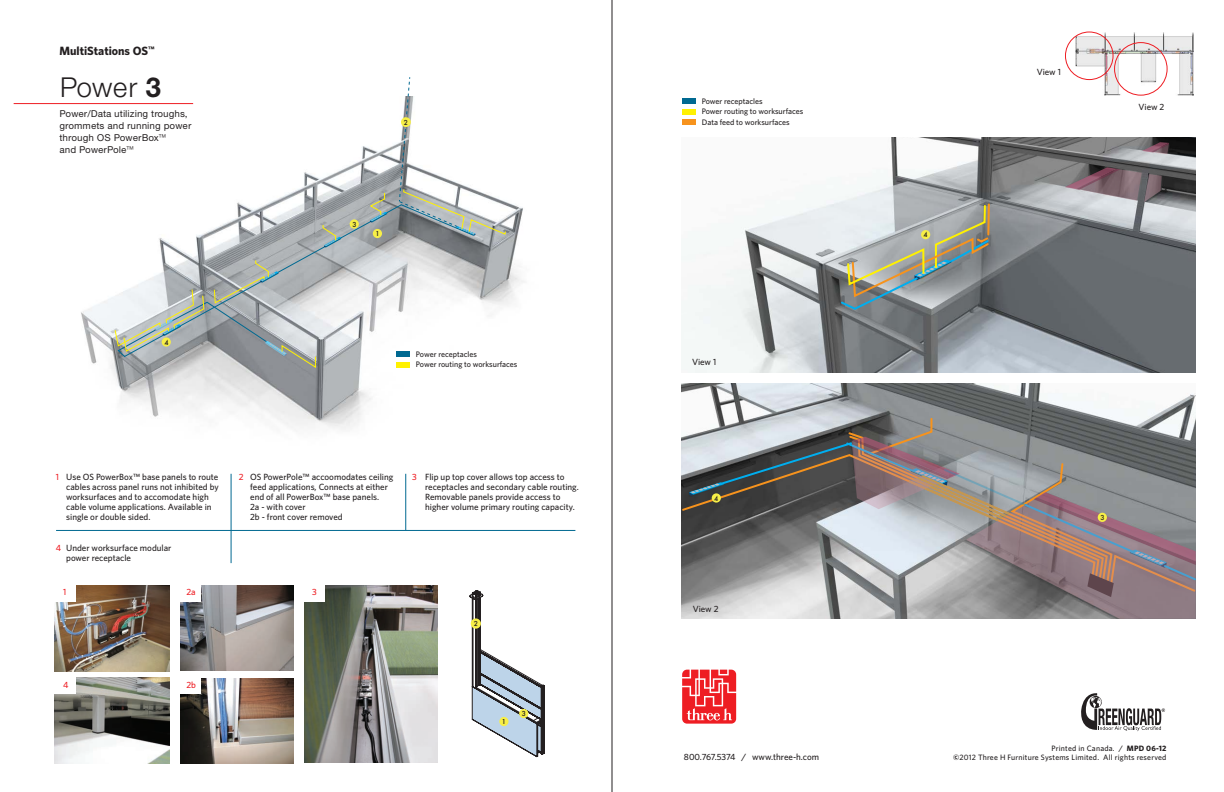
<style>
.page{position:relative;width:1224px;height:792px;background:#fff}
.page>*{position:absolute;margin:0;border:0;box-sizing:border-box;transform-origin:0 0}
.t1{font:300 26px "BMW Helvetica";letter-spacing:-.02em;color:#231f20}
.t2{font:700 12px "Whitney";color:#231f20}
.t3{font:500 9px/10px "Whitney";color:#231f20}
.t4{font:9px/12px "BMW Helvetica";color:#231f20}
.t5{font:500 9px "Whitney";color:#ee1d23}
.t6{font:500 8px/10.6px "Whitney";color:#231f20}
.t7{font:500 7.8px/9.1px "Whitney";letter-spacing:.025em;color:#231f20;text-align:right}
.t8{font:500 6.7px "Futura";color:#231f20}
.s1{font-weight:700}
.s2{color:#ee1d23}
</style>
<div class="page">
<img style="left:47px;top:103px;width:478px;height:327px">
<svg style="left:117px;top:204px;width:341px;height:154px"></svg>
<div style="left:396px;top:351px;width:14px;height:6px;background:#006991"></div>
<div style="left:396px;top:362px;width:14px;height:6px;background:#fff101"></div>
<svg style="left:114px;top:259px;width:202px;height:110px"></svg>
<svg style="left:322px;top:224px;width:19px;height:24px"></svg>
<svg style="left:369px;top:192px;width:18px;height:31px"></svg>
<div style="left:373px;top:229px;width:9px;height:9px;background:#f7ef47;border-radius:50%"></div>
<div style="left:162px;top:337px;width:9px;height:10px;background:#f7ef47;border-radius:50%"></div>
<div style="left:350px;top:219px;width:9px;height:10px;background:#f7ef47;border-radius:50%"></div>
<svg style="left:398px;top:77px;width:109px;height:159px"></svg>
<div style="left:401px;top:117px;width:10px;height:10px;background:#f7ef47;border-radius:50%"></div>
<img style="left:304px;top:585px;width:133px;height:178px">
<img style="left:55px;top:678px;width:114px;height:85px">
<img style="left:180px;top:585px;width:114px;height:85px">
<img style="left:181px;top:679px;width:113px;height:84px">
<img style="left:55px;top:585px;width:114px;height:86px">
<hr style="left:56px;top:530px;width:519px;height:1px;background:#006991">
<hr style="left:231px;top:474px;width:1px;height:89px;background:#006991">
<hr style="left:405px;top:474px;width:1px;height:56px;background:#006991">
<div style="left:54px;top:584px;width:22px;height:17px;background:#fff"></div>
<div style="left:179px;top:584px;width:22px;height:17px;background:#fff"></div>
<div style="left:54px;top:676px;width:22px;height:18px;background:#fff"></div>
<div style="left:179px;top:676px;width:22px;height:18px;background:#fff"></div>
<div style="left:303px;top:584px;width:22px;height:17px;background:#fff"></div>
<img style="left:1076px;top:32px;width:117px;height:64px">
<img style="left:682px;top:384px;width:514px;height:235px">
<img style="left:682px;top:138px;width:514px;height:235px">
<div style="left:682px;top:98px;width:14px;height:6px;background:#006991"></div>
<div style="left:682px;top:109px;width:14px;height:6px;background:#fff101"></div>
<div style="left:682px;top:119px;width:14px;height:6px;background:#f7931d"></div>
<svg style="left:865px;top:417px;width:244px;height:17px"></svg>
<div style="left:1065px;top:32px;width:49px;height:48px;border:1px solid #ee1d23;border-radius:50%"></div>
<div style="left:1114px;top:42px;width:54px;height:54px;border:1px solid #ee1d23;border-radius:50%"></div>
<svg style="left:839px;top:202px;width:152px;height:109px"></svg>
<svg style="left:1065px;top:167px;width:97px;height:35px"></svg>
<svg style="left:1142px;top:142px;width:27px;height:12px"></svg>
<svg style="left:689px;top:434px;width:507px;height:185px"></svg>
<hr style="left:14px;top:103px;width:179px;height:1px;background:#ee1d23">
<div style="left:921px;top:230px;width:9px;height:9px;background:#f7ef47;border-radius:50%"></div>
<div style="left:712px;top:493px;width:9px;height:10px;background:#f7ef47;border-radius:50%"></div>
<div style="left:1098px;top:513px;width:9px;height:9px;background:#f7ef47;border-radius:50%"></div>
<svg style="left:682px;top:670px;width:54px;height:54px"></svg>
<svg style="left:1081px;top:693px;width:84px;height:38px"></svg>
<hr style="left:612px;top:0;width:1px;height:792px;background:#231f20">
<svg style="left:470px;top:590px;width:75px;height:167px"></svg>
<h2 class="t2" style="left:60px;top:44px;width:97px">MultiStations OS<sup>™</sup></h2>
<h1 class="t1" style="left:60px;top:71px;width:103px">Power <span class="s1">3</span></h1>
<p class="t4" style="left:60px;top:108px;width:134px">Power/Data utilizing troughs, grommets and running power through OS PowerBox™<br>and PowerPole™</p>
<p class="t8" style="left:164px;top:337px;width:6px">4</p>
<p class="t8" style="left:404px;top:118px;width:6px">2</p>
<p class="t8" style="left:352px;top:219px;width:6px">3</p>
<p class="t8" style="left:375px;top:229px;width:6px">1</p>
<p class="t6" style="left:416px;top:349px;width:103px">Power receptacles<br>Power routing to worksurfaces</p>
<p class="t5" style="left:56px;top:472px;width:5px">1</p>
<p class="t3" style="left:239px;top:472px;width:156px"><span class="s2">2</span> OS PowerPole™ accoomodates ceiling</p>
<p class="t5" style="left:412px;top:472px;width:6px">3</p>
<p class="t3" style="left:250px;top:482px;width:139px">feed applications, Connects at either end of all PowerBox™ base panels.<br>2a - with cover<br>2b - front cover removed</p>
<p class="t3" style="left:425px;top:472px;width:155px">Flip up top cover allows top access to receptacles and secondary cable routing.<br>Removable panels provide access to higher volume primary routing capacity.</p>
<p class="t3" style="left:66px;top:543px;width:107px">Under worksurface modular power receptacle</p>
<p class="t3" style="left:66px;top:472px;width:154px">Use OS PowerBox™ base panels to route cables across panel runs not inhibited by worksurfaces and to accomodate high cable volume applications. Available in single or double sided.</p>
<p class="t5" style="left:56px;top:543px;width:7px">4</p>
<p class="t5" style="left:63px;top:586px;width:5px">1</p>
<p class="t5" style="left:186px;top:586px;width:11px">2a</p>
<p class="t5" style="left:63px;top:680px;width:7px">4</p>
<p class="t5" style="left:186px;top:680px;width:11px">2b</p>
<p class="t5" style="left:312px;top:586px;width:6px">3</p>
<p class="t8" style="left:502px;top:717px;width:6px">1</p>
<p class="t8" style="left:522px;top:709px;width:6px">3</p>
<p class="t6" style="left:702px;top:96px;width:103px">Power receptacles<br>Power routing to worksurfaces<br>Data feed to worksurfaces</p>
<p class="t3" style="left:692px;top:357px;width:26px">View 1</p>
<p class="t8" style="left:714px;top:493px;width:6px">4</p>
<p class="t3" style="left:693px;top:603px;width:27px">View 2</p>
<p class="t8" style="left:924px;top:230px;width:6px">4</p>
<p class="t3" style="left:1037px;top:66px;width:26px">View 1</p>
<p class="t3" style="left:1139px;top:102px;width:27px">View 2</p>
<p class="t8" style="left:1101px;top:513px;width:6px">3</p>
<p class="t3" style="left:684px;top:751px;width:137px">800.767.5374 / www.three-h.com</p>
<p class="t7" style="left:953px;top:743px;width:215px">Printed in Canada. / <span class="s1">MPD 06-12<br>©</span>2012 Three H Furniture Systems Limited. All rights reserved</p>
</div>
